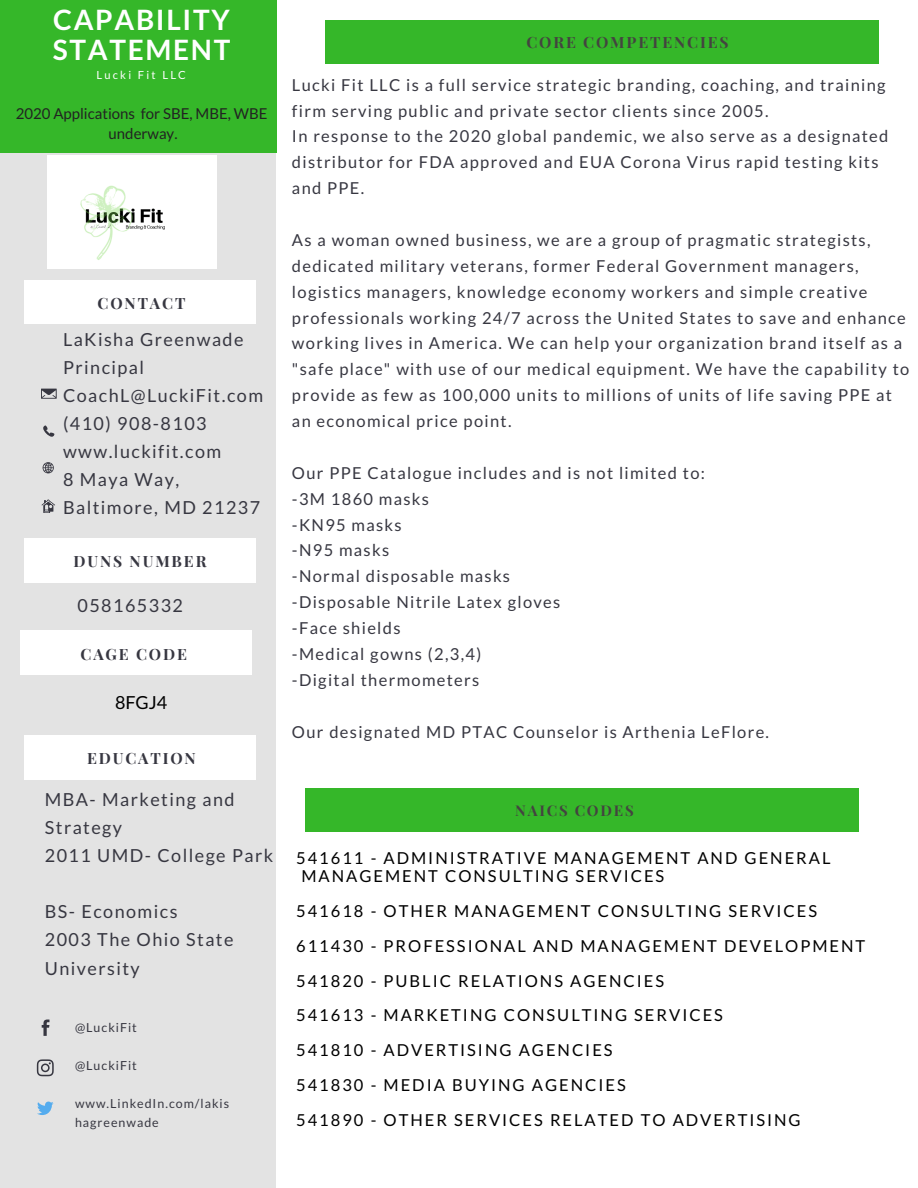
<style>
.page{position:relative;width:918px;height:1188px;background:#fff}
.page>*{position:absolute;margin:0;border:0;box-sizing:border-box;transform-origin:0 0}
.t1{font:700 28.05px/30.3px "Lato";letter-spacing:.06em;color:#fff}
.t2{font:18px/28.2px "Lato";letter-spacing:.08em;color:#373741}
.t3{font:18px "Lato";color:#000}
.t4{font:16.5px/25.8px "Lato";letter-spacing:.08em;color:#373741}
.t5{font:16.5px/35px "Lato";letter-spacing:.12em;color:#000}
.t6{font:700 15.6px "Playfair Display";letter-spacing:.12em;color:#373741}
.t7{font:700 15.6px "Playfair Display";letter-spacing:.12em;color:#444440}
.t8{font:15px/20.2px "Lato";color:#222;text-align:center}
.t9{font:700 14.85px "Playfair Display";letter-spacing:.12em;color:#444440}
.t10{font:12.45px/19.2px "Lato";letter-spacing:.08em;color:#373741}
.t11{font:11.25px "Lato";letter-spacing:.2em;color:#fff}
</style>
<div class="page">
<div style="left:0;top:56px;width:275px;height:1132px;background:#e3e3e3"></div>
<div style="left:0;top:0;width:277px;height:152px;background:#35b729"></div>
<div style="left:24px;top:280px;width:232px;height:44px;background:#fff"></div>
<div style="left:24px;top:539px;width:232px;height:44px;background:#fff"></div>
<div style="left:20px;top:631px;width:232px;height:44px;background:#fff"></div>
<div style="left:24px;top:735px;width:232px;height:44px;background:#fff"></div>
<svg style="left:41px;top:389px;width:16px;height:10px"></svg>
<svg style="left:43px;top:425px;width:11px;height:12px"></svg>
<svg style="left:42px;top:500px;width:13px;height:13px"></svg>
<svg style="left:43px;top:462px;width:11px;height:11px"></svg>
<div style="left:326px;top:20px;width:553px;height:44px;background:#35b729"></div>
<svg style="left:37px;top:1059px;width:17px;height:17px"></svg>
<svg style="left:37px;top:1102px;width:17px;height:13px"></svg>
<svg style="left:42px;top:1020px;width:7px;height:16px"></svg>
<img style="left:48px;top:156px;width:169px;height:112px">
<div style="left:306px;top:788px;width:553px;height:44px;background:#35b729"></div>
<h1 class="t1" style="left:53px;top:4px;width:179px">CAPABILITY<br>STATEMENT</h1>
<p class="t11" style="left:96px;top:67px;width:91px">Lucki Fit LLC</p>
<p class="t8" style="left:16px;top:103px;width:253px">2020 Applications for SBE, MBE, WBE underway.</p>
<p class="t6" style="left:98px;top:293px;width:89px">CONTACT</p>
<p class="t2" style="left:63px;top:324px;width:202px">LaKisha Greenwade<br>Principal<br>CoachL@LuckiFit.com (410) 908-8103 www.luckifit.com<br>8 Maya Way,<br>Baltimore, MD 21237</p>
<p class="t6" style="left:74px;top:550px;width:134px">DUNS NUMBER</p>
<p class="t2" style="left:78px;top:591px;width:107px">058165332</p>
<p class="t6" style="left:80px;top:643px;width:108px">CAGE CODE</p>
<p class="t3" style="left:115px;top:691px;width:54px">8FGJ4</p>
<p class="t6" style="left:87px;top:747px;width:110px">EDUCATION</p>
<p class="t2" style="left:45px;top:785px;width:230px">MBA- Marketing and<br>Strategy<br>2011 UMD- College Park</p>
<p class="t2" style="left:45px;top:897px;width:190px">BS- Economics<br>2003 The Ohio State<br>University</p>
<p class="t10" style="left:75px;top:1017px;width:63px">@LuckiFit</p>
<p class="t10" style="left:75px;top:1055px;width:63px">@LuckiFit</p>
<p class="t10" style="left:75px;top:1094px;width:156px">www.LinkedIn.com/lakis hagreenwade</p>
<p class="t7" style="left:526px;top:31px;width:204px">CORE COMPETENCIES</p>
<p class="t4" style="left:292px;top:71px;width:598px">Lucki Fit LLC is a full service strategic branding, coaching, and training firm serving public and private sector clients since 2005.<br>In response to the 2020 global pandemic, we also serve as a designated distributor for FDA approved and EUA Corona Virus rapid testing kits and PPE.</p>
<p class="t4" style="left:292px;top:227px;width:619px">As a woman owned business, we are a group of pragmatic strategists, dedicated military veterans, former Federal Government managers, logistics managers, knowledge economy workers and simple creative professionals working 24/7 across the United States to save and enhance working lives in America. We can help your organization brand itself as a "safe place" with use of our medical equipment. We have the capability to provide as few as 100,000 units to millions of units of life saving PPE at an economical price point.</p>
<p class="t4" style="left:292px;top:460px;width:415px">Our PPE Catalogue includes and is not limited to: -3M 1860 masks<br>-KN95 masks<br>-N95 masks<br>-Normal disposable masks<br>-Disposable Nitrile Latex gloves<br>-Face shields<br>-Medical gowns (2,3,4)<br>-Digital thermometers</p>
<p class="t4" style="left:292px;top:718px;width:479px">Our designated MD PTAC Counselor is Arthenia LeFlore.</p>
<p class="t9" style="left:515px;top:800px;width:120px">NAICS CODES</p>
<p class="t5" style="left:301px;top:849px;width:531px;line-height:17.4px;text-indent:-5px">541611 - ADMINISTRATIVE MANAGEMENT AND GENERAL<br>MANAGEMENT CONSULTING SERVICES</p>
<p class="t5" style="left:296px;top:893px;width:571px">541618 - OTHER MANAGEMENT CONSULTING SERVICES 611430 - PROFESSIONAL AND MANAGEMENT DEVELOPMENT 541820 - PUBLIC RELATIONS AGENCIES<br>541613 - MARKETING CONSULTING SERVICES<br>541810 - ADVERTISING AGENCIES<br>541830 - MEDIA BUYING AGENCIES<br>541890 - OTHER SERVICES RELATED TO ADVERTISING</p>
</div>
